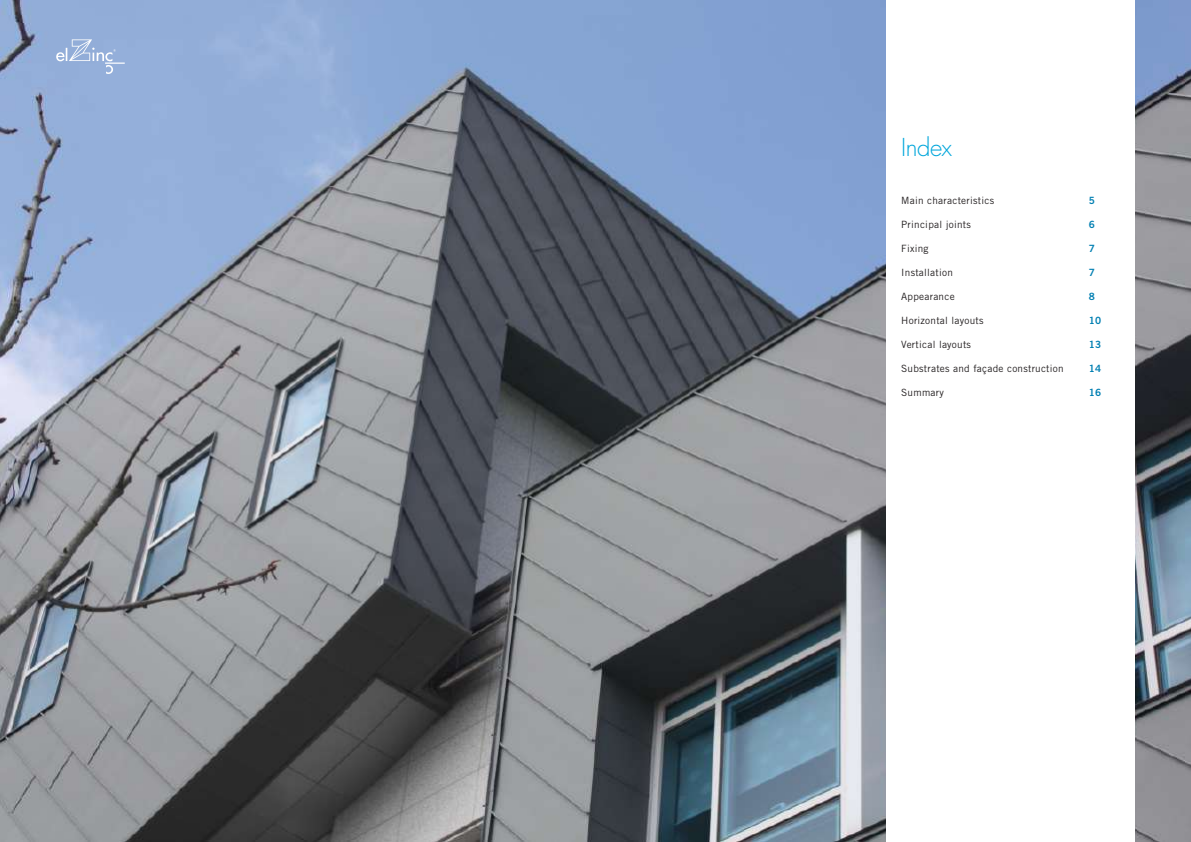
<style>
.page{position:relative;width:1191px;height:842px;background:#fff}
.page>*{position:absolute;margin:0;border:0;box-sizing:border-box;transform-origin:0 0}
.t1{font:300 24px "Futura Std";letter-spacing:-.02em;color:#00a6db}
.t2{font:10px "Trade Gothic LT Std";letter-spacing:.025em;color:#231f20}
.t3{font:10px "Trade Gothic LT Std Bd 2";color:#007fb2}
</style>
<div class="page">
<img style="left:0;top:0;width:1191px;height:842px">
<div style="left:886px;top:0;width:248px;height:842px;background:#fff"></div>
<svg style="left:56px;top:39px;width:69px;height:35px"></svg>
<h1 class="t1" style="left:901px;top:133px;width:52px">Index</h1>
<p class="t2" style="left:901px;top:194px;width:94px">Main characteristics</p>
<p class="t2" style="left:901px;top:218px;width:71px">Principal joints</p>
<p class="t2" style="left:901px;top:242px;width:29px">Fixing</p>
<p class="t2" style="left:901px;top:266px;width:53px">Installation</p>
<p class="t2" style="left:901px;top:290px;width:55px">Appearance</p>
<p class="t2" style="left:901px;top:314px;width:84px">Horizontal layouts</p>
<p class="t2" style="left:901px;top:338px;width:71px">Vertical layouts</p>
<p class="t2" style="left:901px;top:362px;width:164px">Substrates and façade construction</p>
<p class="t2" style="left:901px;top:386px;width:44px">Summary</p>
<p class="t3" style="left:1089px;top:194px;width:8px">5</p>
<p class="t3" style="left:1089px;top:218px;width:8px">6</p>
<p class="t3" style="left:1089px;top:242px;width:8px">7</p>
<p class="t3" style="left:1089px;top:266px;width:8px">7</p>
<p class="t3" style="left:1089px;top:290px;width:8px">8</p>
<p class="t3" style="left:1089px;top:314px;width:14px">10</p>
<p class="t3" style="left:1089px;top:338px;width:14px">13</p>
<p class="t3" style="left:1089px;top:362px;width:14px">14</p>
<p class="t3" style="left:1089px;top:386px;width:14px">16</p>
</div>
